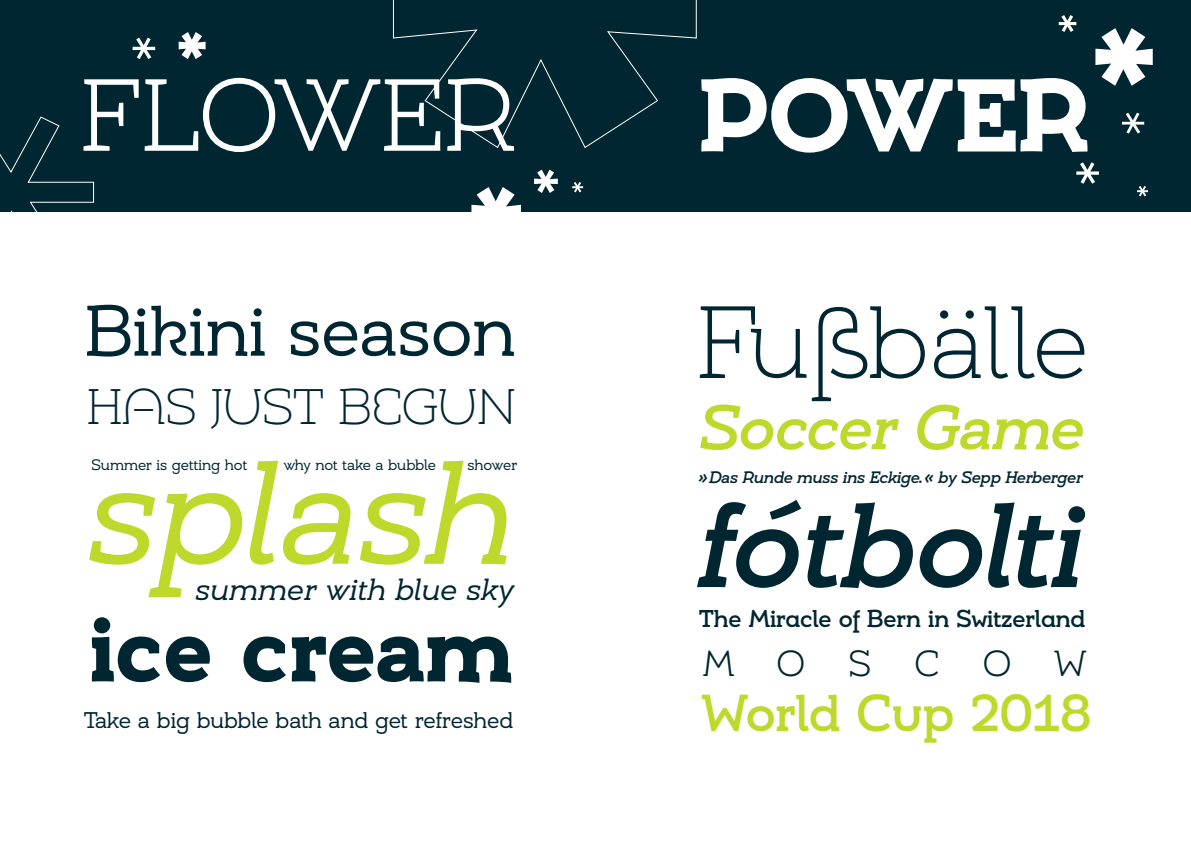
<style>
.page{position:relative;width:1191px;height:842px;background:#fff}
.page>*{position:absolute;margin:0;border:0;box-sizing:border-box;transform-origin:0 0}
.t1{font:italic 141.1px "Umba Serif";letter-spacing:-.015em;color:#bfd82c}
.t2{font:italic 500 115.5px "Umba Slab";letter-spacing:-.01em;color:#002632}
.t3{font:700 99px "Umba Serif";letter-spacing:.01em;color:#fff}
.t4{font:100 98.2px "Umba Serif";letter-spacing:-.02em;color:#002632}
.t5{font:300 98px "Umba Serif";letter-spacing:.005em;color:#fff}
.t6{font:700 89.9px "Umba Serif";color:#002632}
.t7{font:68.6px "Umba Serif Alt";color:#002632}
.t8{font:italic 500 60.2px "Umba Slab";color:#bfd82c}
.t9{font:500 49.7px "Umba Slab Alt";color:#bfd82c}
.t10{font:100 47.9px "Umba Serif Alt";color:#002632}
.t11{font:300 34.7px "Umba Slab Alt";color:#002632}
.t12{font:italic 29.4px "Umba Serif";letter-spacing:.01em;color:#002632}
.t13{font:500 23.4px "Umba Slab Alt";color:#002632}
.t14{font:21.8px "Umba Serif";letter-spacing:-.005em;color:#002632}
.t15{font:italic 500 15.9px "Umba Serif";letter-spacing:-.005em;color:#002632}
.t16{font:14.4px "Umba Serif";letter-spacing:-.005em;color:#002632}
.s1{font-family:"Umba Serif"}
</style>
<div class="page">
<div style="left:0;top:0;width:1191px;height:212px;background:#002632"></div>
<svg style="left:1095px;top:28px;width:57px;height:58px"></svg>
<svg style="left:1058px;top:15px;width:18px;height:17px"></svg>
<svg style="left:1122px;top:113px;width:22px;height:21px"></svg>
<svg style="left:1076px;top:162px;width:23px;height:22px"></svg>
<svg style="left:534px;top:170px;width:24px;height:23px"></svg>
<svg style="left:471px;top:187px;width:50px;height:25px"></svg>
<svg style="left:0;top:116px;width:94px;height:96px"></svg>
<svg style="left:179px;top:32px;width:27px;height:27px"></svg>
<svg style="left:1137px;top:186px;width:11px;height:10px"></svg>
<svg style="left:572px;top:182px;width:11px;height:10px"></svg>
<svg style="left:133px;top:38px;width:22px;height:21px"></svg>
<svg style="left:393px;top:0;width:304px;height:148px"></svg>
<h3 class="t5" style="left:81px;top:46px;width:435px">FLOWER</h3>
<h3 class="t3" style="left:700px;top:47px;width:390px">POWER</h3>
<h3 class="t7" style="left:85px;top:283px;width:432px">Bikini <span class="s1">season</span></h3>
<h3 class="t10" style="left:87px;top:372px;width:430px">HAS JUST BEGUN</h3>
<p class="t16" style="left:91px;top:454px;width:158px">Summer is getting hot</p>
<p class="t16" style="left:284px;top:454px;width:154px">why not take a bubble</p>
<p class="t16" style="left:467px;top:454px;width:51px">shower</p>
<h1 class="t1" style="left:87px;top:419px;width:428px">splash</h1>
<h3 class="t12" style="left:195px;top:569px;width:319px">summer with blue sky</h3>
<h3 class="t6" style="left:89px;top:587px;width:426px">ice cream</h3>
<h3 class="t14" style="left:84px;top:705px;width:431px">Take a big bubble bath and get refreshed</h3>
<h3 class="t4" style="left:697px;top:271px;width:393px">Fußbälle</h3>
<h3 class="t8" style="left:698px;top:372px;width:386px">Soccer Game</h3>
<p class="t15" style="left:698px;top:466px;width:386px">»Das Runde muss ins Eckige.« by Sepp Herberger</p>
<h2 class="t2" style="left:697px;top:438px;width:386px">fótbolti</h2>
<h3 class="t13" style="left:699px;top:596px;width:388px">The Miracle of Bern in Switzerland</h3>
<h3 class="t11" style="left:703px;top:632px;width:103px">M O</h3>
<h3 class="t11" style="left:848px;top:632px;width:24px">S</h3>
<h3 class="t11" style="left:914px;top:632px;width:26px">C</h3>
<h3 class="t11" style="left:983px;top:632px;width:105px">O W</h3>
<h3 class="t9" style="left:701px;top:667px;width:392px">World Cup 2018</h3>
</div>
